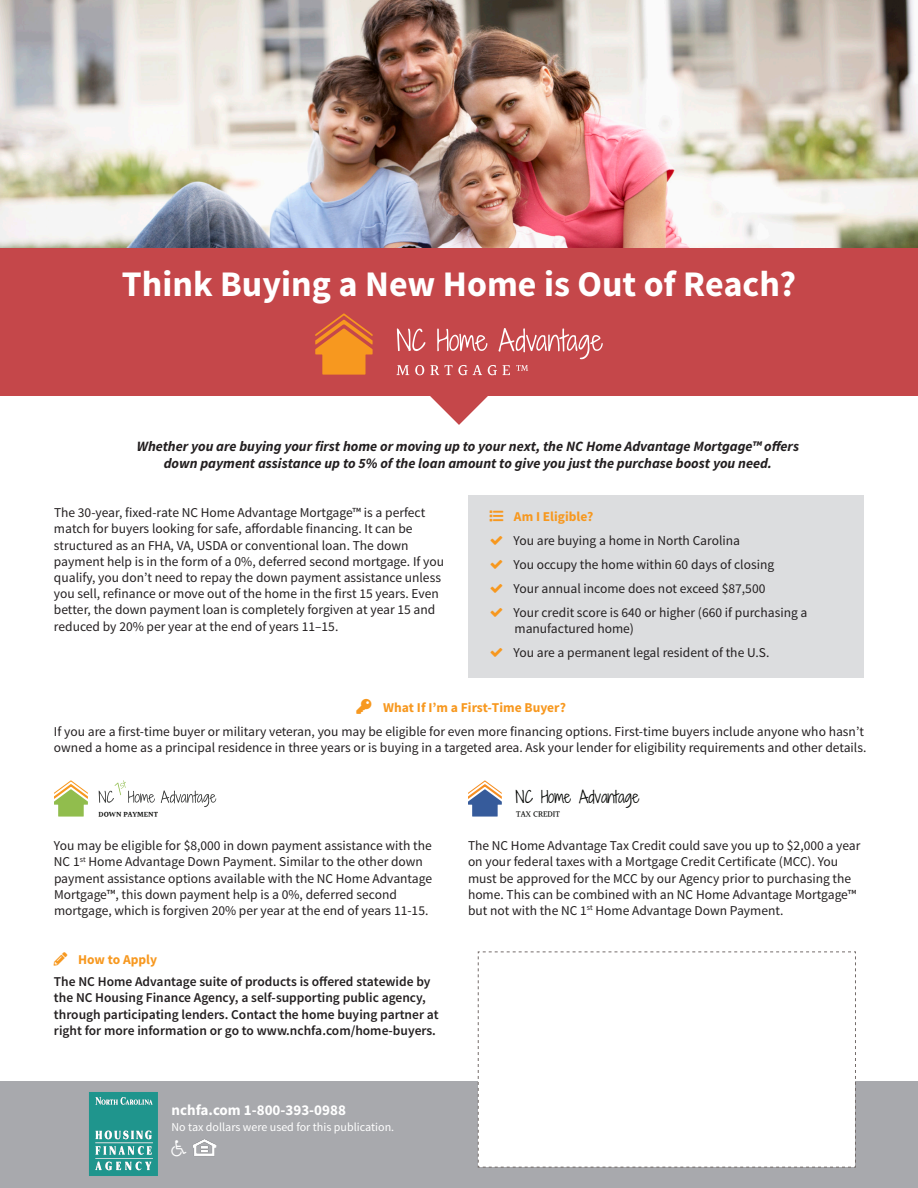
<style>
.page{position:relative;width:918px;height:1188px;background:#fff}
.page>*{position:absolute;margin:0;border:0;box-sizing:border-box;transform-origin:0 0}
.t1{font:700 36px "Source Sans Pro";color:#fff}
.t2{font:15.9px "Shadows Into Light Two";color:#040503}
.t3{font:700 15px "Source Sans Pro";color:#fff}
.t4{font:italic 700 14.25px/17.1px "Source Sans Pro";color:#231f20;text-align:center}
.t5{font:13.5px/16.2px "Source Sans Pro";color:#231f20}
.t6{font:600 13.5px/16.2px "Source Sans Pro";color:#231f20}
.t7{font:700 13.5px "Source Sans Pro";color:#f7981f}
.t8{font:12px "Source Sans Pro";color:#fff}
.t9{font:500 8.4px "Halant";color:#040503}
.t10{font:600 7.5px "Halant";color:#040503}
</style>
<div class="page">
<div style="left:468px;top:495px;width:396px;height:183px;background:#dcdddf"></div>
<img style="left:0;top:0;width:918px;height:248px">
<div style="left:0;top:248px;width:918px;height:147px;background:#c5474a"></div>
<svg style="left:54px;top:780px;width:34px;height:37px"></svg>
<svg style="left:161px;top:790px;width:55px;height:17px"></svg>
<svg style="left:99px;top:780px;width:56px;height:23px"></svg>
<svg style="left:468px;top:780px;width:34px;height:37px"></svg>
<svg style="left:315px;top:313px;width:58px;height:62px"></svg>
<svg style="left:397px;top:328px;width:206px;height:97px"></svg>
<div style="left:0;top:1082px;width:918px;height:106px;background:#a8a9ad"></div>
<svg style="left:89px;top:1092px;width:69px;height:84px;background:#40a39c"></svg>
<img style="left:193px;top:1139px;width:24px;height:17px">
<svg style="left:477px;top:951px;width:379px;height:217px"></svg>
<p class="t1" style="left:122px;top:261px;width:676px">Think Buying a New Home is Out of Reach?</p>
<p class="t4" style="left:137px;top:437px;width:664px">Whether you are buying your first home or moving up to your next, the NC Home Advantage Mortgage™ offers down payment assistance up to 5% of the loan amount to give you just the purchase boost you need.</p>
<p class="t5" style="left:54px;top:505px;width:392px">The 30-year, fixed-rate NC Home Advantage Mortgage™ is a perfect match for buyers looking for safe, affordable financing. It can be structured as an FHA, VA, USDA or conventional loan. The down payment help is in the form of a 0%, deferred second mortgage. If you qualify, you don’t need to repay the down payment assistance unless you sell, refinance or move out of the home in the first 15 years. Even better, the down payment loan is completely forgiven at year 15 and reduced by 20% per year at the end of years 11–15.</p>
<p class="t7" style="left:514px;top:508px;width:81px">Am I Eligible?</p>
<p class="t5" style="left:514px;top:533px;width:228px">You are buying a home in North Carolina</p>
<p class="t5" style="left:514px;top:557px;width:262px">You occupy the home within 60 days of closing</p>
<p class="t5" style="left:514px;top:581px;width:253px">Your annual income does not exceed $87,500</p>
<p class="t5" style="left:514px;top:605px;width:295px">Your credit score is 640 or higher (660 if purchasing a manufactured home)</p>
<p class="t5" style="left:514px;top:645px;width:257px">You are a permanent legal resident of the U.S.</p>
<p class="t7" style="left:383px;top:699px;width:184px">What If I’m a First-Time Buyer?</p>
<p class="t5" style="left:54px;top:724px;width:814px">If you are a first-time buyer or military veteran, you may be eligible for even more financing options. First-time buyers include anyone who hasn’t owned a home as a principal residence in three years or is buying in a targeted area. Ask your lender for eligibility requirements and other details.</p>
<p class="t10" style="left:99px;top:809px;width:61px">DOWN PAYMENT</p>
<p class="t5" style="left:54px;top:838px;width:380px">You may be eligible for $8,000 in down payment assistance with the NC 1<sup>st</sup> Home Advantage Down Payment. Similar to the other down payment assistance options available with the NC Home Advantage Mortgage™, this down payment help is a 0%, deferred second mortgage, which is forgiven 20% per year at the end of years 11-15.</p>
<p class="t7" style="left:78px;top:951px;width:81px">How to Apply</p>
<p class="t6" style="left:54px;top:974px;width:386px">The NC Home Advantage suite of products is offered statewide by the NC Housing Finance Agency, a self-supporting public agency, through participating lenders. Contact the home buying partner at right for more information or go to www.nchfa.com/home-buyers.</p>
<p class="t3" style="left:172px;top:1100px;width:176px">nchfa.com 1-800-393-0988</p>
<p class="t8" style="left:172px;top:1120px;width:224px">No tax dollars were used for this publication.</p>
<p class="t2" style="left:516px;top:785px;width:125px">NC Home Advantage</p>
<p class="t9" style="left:516px;top:808px;width:45px">TAX CREDIT</p>
<p class="t5" style="left:468px;top:838px;width:394px">The NC Home Advantage Tax Credit could save you up to $2,000 a year on your federal taxes with a Mortgage Credit Certificate (MCC). You must be approved for the MCC by our Agency prior to purchasing the home. This can be combined with an NC Home Advantage Mortgage™ but not with the NC 1<sup>st</sup> Home Advantage Down Payment.</p>
</div>
